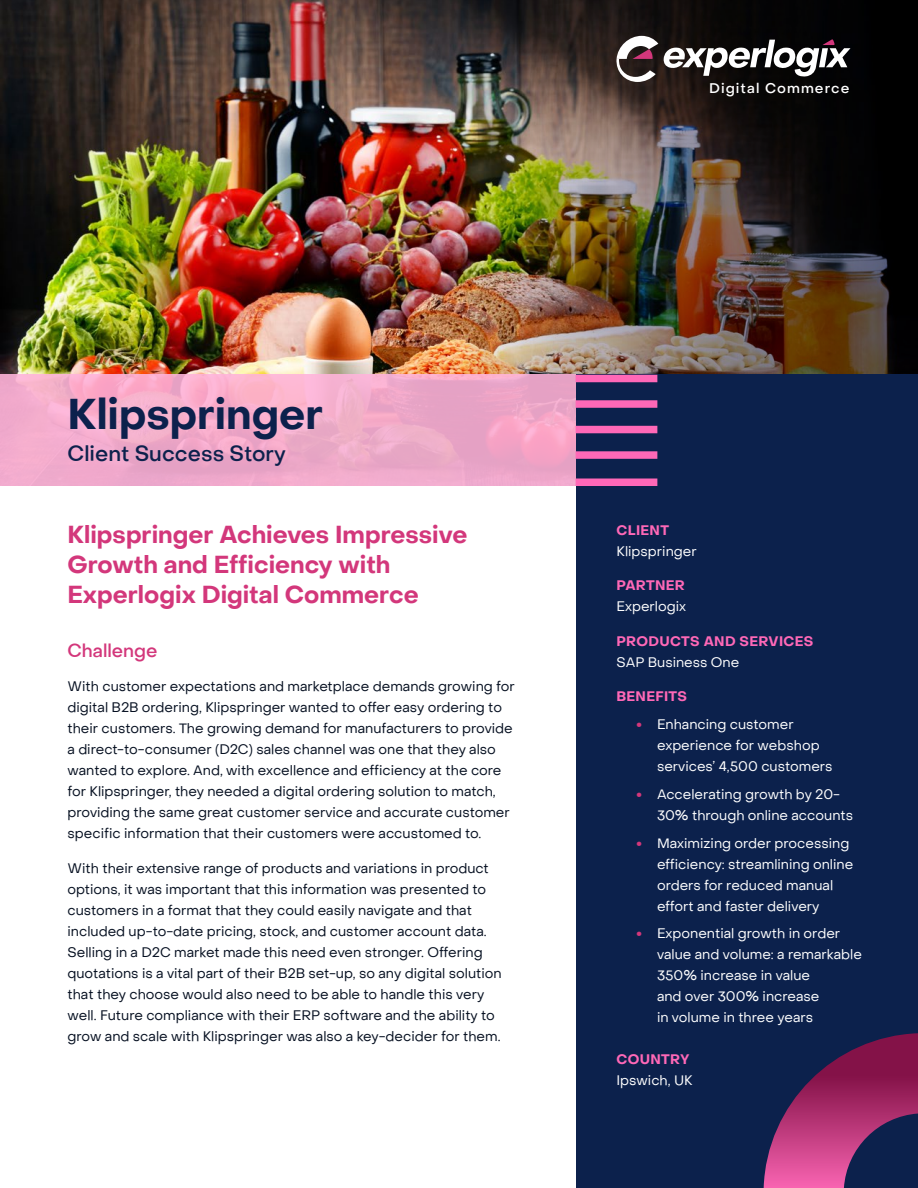
<style>
.page{position:relative;width:918px;height:1188px;background:#fff}
.page>*{position:absolute;margin:0;border:0;box-sizing:border-box;transform-origin:0 0}
.t1{font:700 42px "Object Sans";color:#0c214c}
.t2{font:700 24px/30px "Object Sans";color:#d3377b}
.t3{font:500 21px "Object Sans";color:#0c214c}
.t4{font:500 18px "Object Sans";color:#d3377b}
.t5{font:500 13.8px "Object Sans";letter-spacing:.075em;color:#fff}
.Body{font:13.5px/21px "Object Sans";color:#061021}
.Bulleted_List{font:13.5px/21px "Object Sans";color:#fff}
.Body-2{font:700 13.5px "Object Sans";letter-spacing:.025em;color:#ff68b7}
.Body-3{font:13.5px "Object Sans";color:#fff}
.s1{font-family:"Object Sans Variable";color:#d3377b}
</style>
<div class="page">
<img style="left:0;top:0;width:459px;height:375px">
<img style="left:459px;top:0;width:459px;height:375px">
<svg style="left:0;top:375px;width:576px;height:111px;fill:#f1aac9"></svg>
<svg style="left:616px;top:36px;width:234px;height:46px"></svg>
<div style="left:576px;top:375px;width:342px;height:813px;background:#0c214c"></div>
<div style="left:576px;top:375px;width:81px;height:7px;background:#ff68b7"></div>
<div style="left:576px;top:400px;width:81px;height:8px;background:#ff68b7"></div>
<div style="left:576px;top:426px;width:81px;height:7px;background:#ff68b7"></div>
<div style="left:576px;top:451px;width:81px;height:8px;background:#ff68b7"></div>
<div style="left:576px;top:479px;width:81px;height:7px;background:#ff68b7"></div>
<svg style="left:764px;top:1033px;width:154px;height:155px"></svg>
<p class="t5" style="left:709px;top:80px;width:142px">Digital Commerce</p>
<h1 class="t1" style="left:68px;top:388px;width:257px">Klipspringer</h1>
<h2 class="t3" style="left:68px;top:441px;width:220px">Client Success Story</h2>
<h2 class="t2" style="left:68px;top:520px;width:401px">Klipspringer Achieves Impressive<br>Growth and Efficiency with<br>Experlogix Digital Commerce</h2>
<h3 class="t4" style="left:68px;top:639px;width:91px">Challenge</h3>
<p class="Body" style="left:68px;top:676px;width:449px">With customer expectations and marketplace demands growing for digital B2B ordering, Klipspringer wanted to offer easy ordering to their customers. The growing demand for manufacturers to provide a direct-to-consumer (D2C) sales channel was one that they also wanted to explore. And, with excellence and efficiency at the core for Klipspringer, they needed a digital ordering solution to match, providing the same great customer service and accurate customer specific information that their customers were accustomed to.</p>
<p class="Body" style="left:68px;top:858px;width:436px">With their extensive range of products and variations in product options, it was important that this information was presented to customers in a format that they could easily navigate and that included up-to-date pricing, stock, and customer account data.<br>Selling in a D2C market made this need even stronger. Offering quotations is a vital part of their B2B set-up, so any digital solution that they choose would also need to be able to handle this very well. Future compliance with their ERP software and the ability to grow and scale with Klipspringer was also a key-decider for them.</p>
<p class="Body-2" style="left:616px;top:522px;width:54px">CLIENT</p>
<p class="Body-3" style="left:616px;top:543px;width:82px">Klipspringer</p>
<p class="Body-2" style="left:616px;top:577px;width:70px">PARTNER</p>
<p class="Body-3" style="left:616px;top:598px;width:71px">Experlogix</p>
<p class="Body-2" style="left:616px;top:633px;width:198px">PRODUCTS AND SERVICES</p>
<p class="Body-3" style="left:616px;top:654px;width:124px">SAP Business One</p>
<p class="Body-2" style="left:616px;top:688px;width:72px">BENEFITS</p>
<p class="Bulleted_List" style="left:657px;top:714px;width:177px;text-indent:-20px"><span class="s1">•</span> Enhancing customer experience for webshop services’ 4,500 customers</p>
<p class="Bulleted_List" style="left:657px;top:784px;width:198px;text-indent:-20px"><span class="s1">•</span> Accelerating growth by 20-<br>30% through online accounts</p>
<p class="Bulleted_List" style="left:657px;top:832px;width:198px;text-indent:-20px"><span class="s1">•</span> Maximizing order processing efficiency: streamlining online orders for reduced manual effort and faster delivery</p>
<p class="Bulleted_List" style="left:657px;top:923px;width:206px;text-indent:-20px"><span class="s1">•</span> Exponential growth in order value and volume: a remarkable<br>350% increase in value<br>and over 300% increase<br>in volume in three years</p>
<p class="Body-2" style="left:616px;top:1051px;width:75px">COUNTRY</p>
<p class="Body-3" style="left:616px;top:1072px;width:78px">Ipswich, UK</p>
</div>
